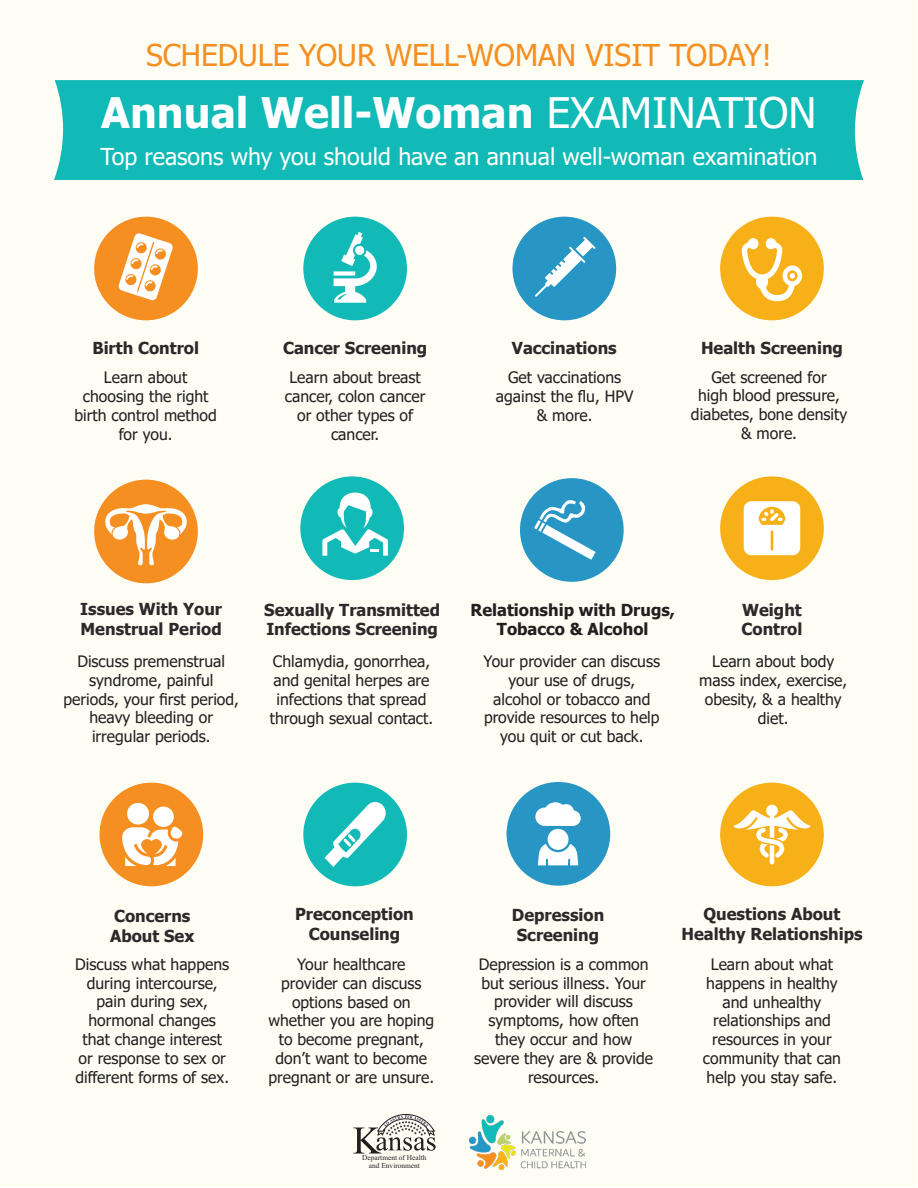
<style>
.page{position:relative;width:918px;height:1188px;background:#fff}
.page>*{position:absolute;margin:0;border:0;box-sizing:border-box;transform-origin:0 0}
.t1{font:700 42px "Tahoma";color:#fff}
.t2{font:30px "Tahoma";color:#f68f21}
.t3{font:23.25px "Tahoma";color:#fff}
.t4{font:700 16.5px/19.8px "Tahoma";color:#2b292a;text-align:center}
.t5{font:700 16.5px "Tahoma";color:#231f20}
.t6{font:15.75px/18.9px "Tahoma";color:#231f20;text-align:center}
.t7{font:7.35px/7.4px "Times New Roman";color:#231f20;text-align:center}
.s1{font-weight:400}
</style>
<div class="page">
<div style="left:1px;top:1px;width:916px;height:1186px;background:#fdfdf4"></div>
<div style="left:54px;top:80px;width:810px;height:100px;background:#11bab6"></div>
<div style="left:94px;top:217px;width:104px;height:103px;background:#f68f21;border-radius:50%"></div>
<div style="left:303px;top:217px;width:104px;height:103px;background:#11bab6;border-radius:50%"></div>
<div style="left:512px;top:217px;width:104px;height:103px;background:#2896c5;border-radius:50%"></div>
<div style="left:720px;top:217px;width:104px;height:103px;background:#f8b018;border-radius:50%"></div>
<div style="left:300px;top:476px;width:104px;height:104px;background:#11bab6;border-radius:50%"></div>
<div style="left:720px;top:476px;width:104px;height:104px;background:#f8b018;border-radius:50%"></div>
<div style="left:94px;top:480px;width:104px;height:103px;background:#f68f21;border-radius:50%"></div>
<div style="left:303px;top:783px;width:104px;height:103px;background:#11bab6;border-radius:50%"></div>
<div style="left:520px;top:478px;width:104px;height:104px;background:#2896c5;border-radius:50%"></div>
<div style="left:720px;top:783px;width:104px;height:103px;background:#f8b018;border-radius:50%"></div>
<svg style="left:118px;top:233px;width:55px;height:68px"></svg>
<svg style="left:334px;top:232px;width:43px;height:71px"></svg>
<svg style="left:535px;top:237px;width:60px;height:60px"></svg>
<svg style="left:742px;top:238px;width:60px;height:63px"></svg>
<svg style="left:322px;top:493px;width:66px;height:63px"></svg>
<svg style="left:744px;top:501px;width:56px;height:54px;background:#fdf4df"></svg>
<svg style="left:105px;top:504px;width:82px;height:62px"></svg>
<svg style="left:325px;top:802px;width:61px;height:65px"></svg>
<svg style="left:534px;top:500px;width:62px;height:60px"></svg>
<svg style="left:733px;top:805px;width:78px;height:60px"></svg>
<div style="left:507px;top:782px;width:103px;height:104px;background:#2896c5;border-radius:50%"></div>
<svg style="left:538px;top:844px;width:40px;height:21px"></svg>
<div style="left:548px;top:829px;width:21px;height:21px;background:#fff;border-radius:50%"></div>
<svg style="left:535px;top:802px;width:46px;height:24px"></svg>
<div style="left:99px;top:783px;width:104px;height:103px;background:#f68f21;border-radius:50%"></div>
<div style="left:127px;top:803px;width:22px;height:22px;background:#fff;border-radius:50%"></div>
<svg style="left:122px;top:827px;width:61px;height:39px"></svg>
<div style="left:153px;top:807px;width:21px;height:20px;background:#fff;border-radius:50%"></div>
<svg style="left:353px;top:1114px;width:83px;height:40px"></svg>
<img style="left:469px;top:1116px;width:117px;height:54px">
<p class="t2" style="left:146px;top:35px;width:627px">SCHEDULE YOUR WELL-WOMAN VISIT TODAY!</p>
<p class="t1" style="left:101px;top:84px;width:717px">Annual Well-Woman <span class="s1">EXAMINATION</span></p>
<p class="t3" style="left:101px;top:141px;width:718px">Top reasons why you should have an annual well-woman examination</p>
<p class="t4" style="left:92px;top:339px;width:108px">Birth Control</p>
<p class="t4" style="left:283px;top:339px;width:146px">Cancer Screening</p>
<p class="t4" style="left:512px;top:339px;width:106px">Vaccinations</p>
<p class="t4" style="left:701px;top:339px;width:143px">Health Screening</p>
<p class="t6" style="left:75px;top:369px;width:144px">Learn about choosing the right birth control method for you.</p>
<p class="t6" style="left:285px;top:369px;width:142px">Learn about breast cancer, colon cancer or other types of cancer.</p>
<p class="t6" style="left:496px;top:369px;width:139px">Get vaccinations against the flu, HPV</p>
<p class="t6" style="left:537px;top:406px;width:57px">&amp; more.</p>
<p class="t6" style="left:691px;top:368px;width:158px">Get screened for<br>high blood pressure, diabetes, bone density &amp; more.</p>
<p class="t4" style="left:80px;top:600px;width:143px">Issues With Your</p>
<p class="t4" style="left:81px;top:620px;width:143px">Menstrual Period</p>
<p class="t6" style="left:64px;top:652px;width:177px">Discuss premenstrual syndrome, painful periods, your first period, heavy bleeding or irregular periods.</p>
<p class="t4" style="left:264px;top:600px;width:177px">Sexually Transmitted</p>
<p class="t4" style="left:266px;top:620px;width:173px">Infections Screening</p>
<p class="t6" style="left:270px;top:653px;width:165px">Chlamydia, gonorrhea, and genital herpes are infections that spread through sexual contact.</p>
<p class="t5" style="left:470px;top:598px;width:206px">Relationship with Drugs,</p>
<p class="t5" style="left:497px;top:618px;width:153px">Tobacco &amp; Alcohol</p>
<p class="t6" style="left:484px;top:652px;width:178px">Your provider can discuss your use of drugs, alcohol or tobacco and provide resources to help you quit or cut back.</p>
<p class="t4" style="left:742px;top:600px;width:61px">Weight</p>
<p class="t4" style="left:742px;top:620px;width:62px">Control</p>
<p class="t6" style="left:699px;top:653px;width:149px">Learn about body mass index, exercise, obesity, &amp; a healthy diet.</p>
<p class="t4" style="left:114px;top:907px;width:78px">Concerns</p>
<p class="t4" style="left:110px;top:926px;width:86px">About Sex</p>
<p class="t6" style="left:75px;top:955px;width:155px">Discuss what happens during intercourse, pain during sex, hormonal changes that change interest or response to sex or different forms of sex.</p>
<p class="t4" style="left:295px;top:905px;width:120px">Preconception</p>
<p class="t4" style="left:309px;top:925px;width:93px">Counseling</p>
<p class="t6" style="left:268px;top:955px;width:167px">Your healthcare provider can discuss options based on whether you are hoping to become pregnant, don’t want to become pregnant or are unsure.</p>
<p class="t7" style="left:362px;top:1155px;width:66px">Department of Health and Environment</p>
<p class="t4" style="left:512px;top:906px;width:94px">Depression<br>Screening</p>
<p class="t6" style="left:474px;top:955px;width:181px">Depression is a common but serious illness. Your provider will discuss symptoms, how often they occur and how severe they are &amp; provide resources.</p>
<p class="t4" style="left:704px;top:905px;width:138px">Questions About</p>
<p class="t4" style="left:681px;top:925px;width:183px">Healthy Relationships</p>
<p class="t6" style="left:703px;top:955px;width:140px">Learn about what happens in healthy and unhealthy relationships and resources in your community that can help you stay safe.</p>
</div>
